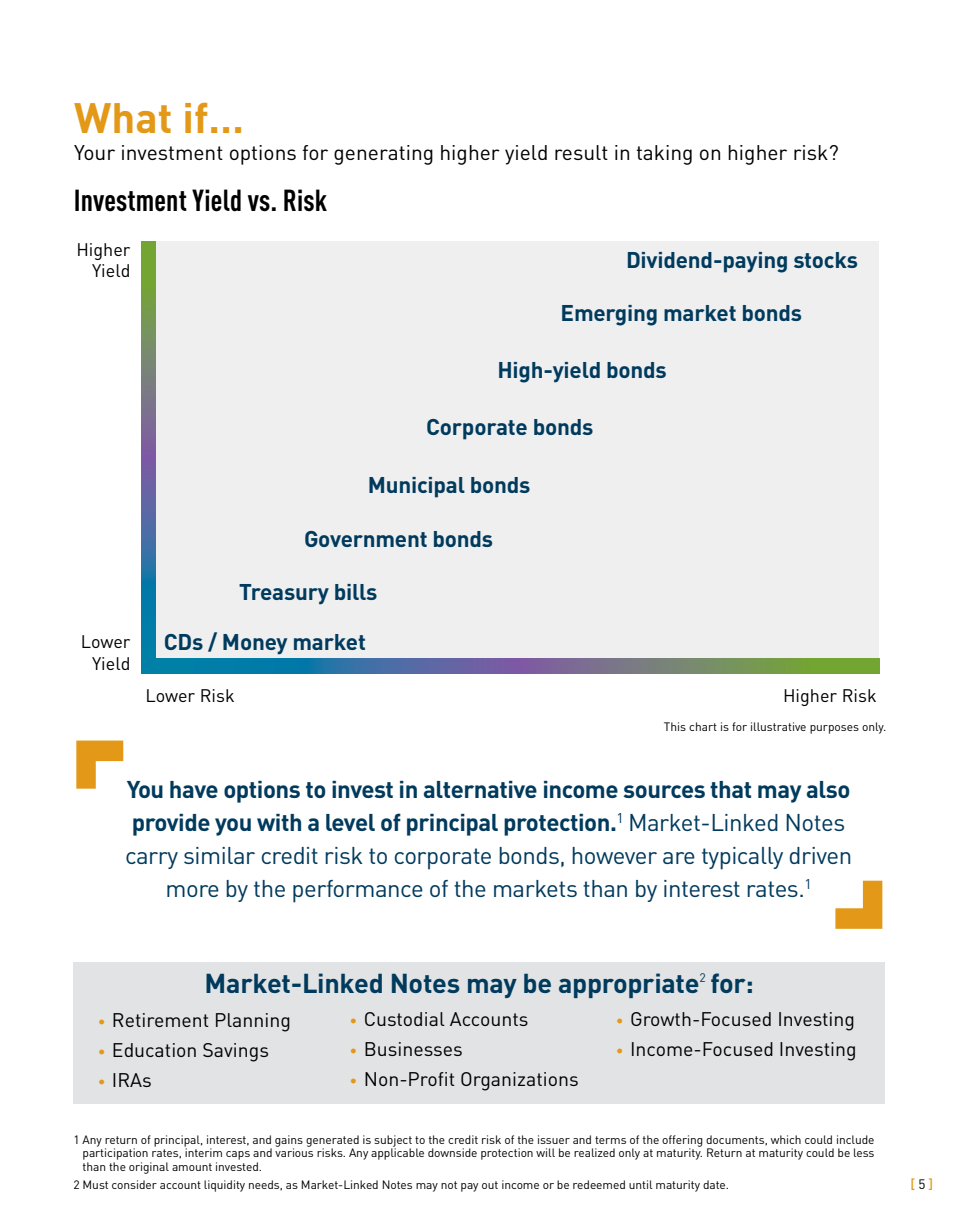
<style>
.page{position:relative;width:959px;height:1229px;background:#fff}
.page>*{position:absolute;margin:0;border:0;box-sizing:border-box;transform-origin:0 0}
.t1{font:700 42px "DINOT";color:#e39917}
.t2{font:700 condensed 30px "DINOT";letter-spacing:.005em;color:#000}
.t3{font:700 27px "DINOT";letter-spacing:-.01em;color:#003a5d}
.t4{font:24px/33px "DINOT";letter-spacing:-.02em;color:#003a5d;text-align:center}
.t5{font:700 22.5px "DINOT";letter-spacing:-.01em;color:#003a5d}
.t6{font:21px "DINOT";color:#000}
.t7{font:19.5px "DINOT";color:#000}
.t8{font:18px/21.6px "DINOT";color:#000;text-align:right}
.t9{font:500 13.5px "DINOT";color:#e39917}
.t10{font:12px/13.5px "DINOT";letter-spacing:-.005em;color:#000;text-align:justify}
.s1{font-weight:700}
.s2{font-size:15px;color:#e39917}
.s3{font-weight:400;color:#000}
</style>
<div class="page">
<div style="left:148px;top:242px;width:731px;height:431px;background:#efeff0"></div>
<svg style="left:155px;top:658px;width:724px;height:15px;background:#537c87"></svg>
<svg style="left:142px;top:242px;width:13px;height:431px;background:#537c86"></svg>
<svg style="left:76px;top:740px;width:47px;height:48px"></svg>
<svg style="left:835px;top:880px;width:47px;height:48px"></svg>
<div style="left:73px;top:962px;width:812px;height:142px;background:#e2e3e4"></div>
<h1 class="t1" style="left:74px;top:90px;width:171px">What if…</h1>
<h3 class="t6" style="left:74px;top:138px;width:766px">Your investment options for generating higher yield result in taking on higher risk?</h3>
<h2 class="t2" style="left:74px;top:180px;width:255px">Investment Yield vs. Risk</h2>
<h3 class="t8" style="left:76px;top:238px;width:56px">Higher<br>Yield</h3>
<h3 class="t5" style="left:626px;top:244px;width:233px">Dividend-paying stocks</h3>
<h3 class="t5" style="left:560px;top:297px;width:243px">Emerging market bonds</h3>
<h3 class="t5" style="left:497px;top:354px;width:171px">High-yield bonds</h3>
<h3 class="t5" style="left:426px;top:412px;width:169px">Corporate bonds</h3>
<h3 class="t5" style="left:367px;top:469px;width:164px">Municipal bonds</h3>
<h3 class="t8" style="left:81px;top:630px;width:51px">Lower<br>Yield</h3>
<h3 class="t5" style="left:304px;top:523px;width:190px">Government bonds</h3>
<h3 class="t5" style="left:239px;top:576px;width:140px">Treasury bills</h3>
<h3 class="t5" style="left:164px;top:626px;width:204px">CDs / Money market</h3>
<h3 class="t8" style="left:145px;top:684px;width:91px">Lower Risk</h3>
<h3 class="t8" style="left:783px;top:684px;width:95px">Higher Risk</h3>
<p class="t10" style="left:664px;top:719px;width:224px">This chart is for illustrative purposes only.</p>
<p class="t4" style="left:125px;top:772px;width:728px"><span class="s1">You have options to invest in alternative income sources that may also provide you with a level of principal protection.</span><sup>1</sup> Market-Linked Notes carry similar credit risk to corporate bonds, however are typically driven more by the performance of the markets than by interest rates.<sup>1</sup></p>
<h3 class="t3" style="left:204px;top:964px;width:550px">Market-Linked Notes may be appropriate<sup>2</sup> for:</h3>
<h3 class="t7" style="left:98px;top:1006px;width:195px"><span class="s2">•</span> Retirement Planning</h3>
<h3 class="t7" style="left:98px;top:1036px;width:173px"><span class="s2">•</span> Education Savings</h3>
<h3 class="t7" style="left:98px;top:1066px;width:56px"><span class="s2">•</span> IRAs</h3>
<h3 class="t7" style="left:349px;top:1005px;width:181px"><span class="s2">•</span> Custodial Accounts</h3>
<h3 class="t7" style="left:349px;top:1035px;width:115px"><span class="s2">•</span> Businesses</h3>
<h3 class="t7" style="left:349px;top:1065px;width:231px"><span class="s2">•</span> Non-Profit Organizations</h3>
<h3 class="t7" style="left:615px;top:1005px;width:241px"><span class="s2">•</span> Growth-Focused Investing</h3>
<h3 class="t7" style="left:615px;top:1035px;width:242px"><span class="s2">•</span> Income-Focused Investing</h3>
<p class="t10" style="left:83px;top:1132px;width:793px;text-indent:-9px">1 Any return of principal, interest, and gains generated is subject to the credit risk of the issuer and terms of the offering documents, which could include participation rates, interim caps and various risks. Any applicable downside protection will be realized only at maturity. Return at maturity could be less than the original amount invested.</p>
<p class="t10" style="left:73px;top:1177px;width:657px">2 Must consider account liquidity needs, as Market-Linked Notes may not pay out income or be redeemed until maturity date.</p>
<p class="t9" style="left:910px;top:1175px;width:24px">[ <span class="s3">5</span>]</p>
</div>
